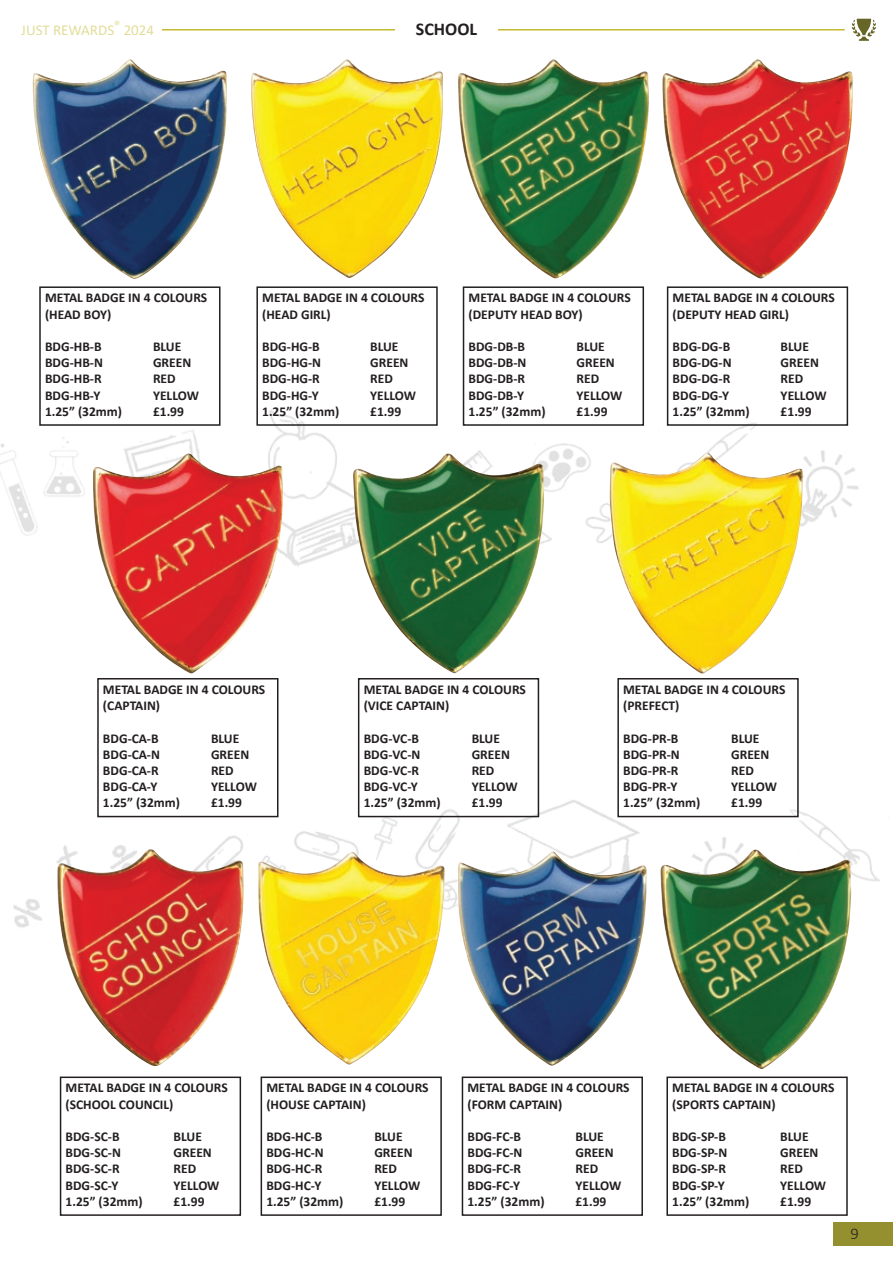
<style>
.page{position:relative;width:893px;height:1263px;background:#fff}
.page>*{position:absolute;margin:0;border:0;box-sizing:border-box;transform-origin:0 0}
.t1{font:700 18px "Calibri";color:#231f20}
.t2{font:300 16.5px "Calibri";color:#231f20}
.t3{font:15px "Calibri";color:#c4bb30}
.t4{font:700 13.5px "Calibri";color:#231f20}
</style>
<div class="page">
<div style="left:833px;top:1222px;width:60px;height:24px;background:#95902f"></div>
<hr style="left:48px;top:29px;width:797px;height:2px;background:#c4bb30">
<svg style="left:852px;top:19px;width:24px;height:22px"></svg>
<div style="left:17px;top:17px;width:145px;height:24px;background:#fff"></div>
<div style="left:395px;top:17px;width:102px;height:26px;background:#fff"></div>
<img style="left:13px;top:778px;width:867px;height:150px">
<img style="left:0;top:392px;width:859px;height:174px">
<img style="left:458px;top:59px;width:191px;height:219px">
<img style="left:662px;top:59px;width:191px;height:220px">
<img style="left:33px;top:59px;width:194px;height:220px">
<img style="left:251px;top:59px;width:192px;height:219px">
<img style="left:610px;top:453px;width:193px;height:220px">
<div style="left:39px;top:286px;width:181px;height:140px;border:2px solid #231f20"></div>
<div style="left:261px;top:1076px;width:181px;height:140px;border:2px solid #231f20"></div>
<div style="left:358px;top:678px;width:181px;height:139px;border:2px solid #231f20"></div>
<div style="left:97px;top:678px;width:181px;height:139px;border:2px solid #231f20"></div>
<div style="left:667px;top:286px;width:181px;height:140px;border:2px solid #231f20"></div>
<div style="left:463px;top:286px;width:181px;height:140px;border:2px solid #231f20"></div>
<div style="left:256px;top:286px;width:182px;height:140px;border:2px solid #231f20"></div>
<div style="left:462px;top:1076px;width:181px;height:140px;border:2px solid #231f20"></div>
<img style="left:57px;top:849px;width:187px;height:218px">
<img style="left:93px;top:453px;width:191px;height:220px">
<img style="left:258px;top:852px;width:187px;height:213px">
<img style="left:353px;top:453px;width:191px;height:220px">
<img style="left:458px;top:851px;width:189px;height:215px">
<div style="left:617px;top:678px;width:182px;height:139px;border:2px solid #231f20"></div>
<div style="left:60px;top:1076px;width:181px;height:140px;border:2px solid #231f20"></div>
<div style="left:666px;top:1076px;width:182px;height:140px;border:2px solid #231f20"></div>
<img style="left:660px;top:849px;width:191px;height:220px">
<p class="t3" style="left:21px;top:19px;width:134px">JUST REWARDS<sup>®</sup> 2024</p>
<p class="t1" style="left:416px;top:16px;width:63px">SCHOOL</p>
<p class="t4" style="left:45px;top:288px;width:164px">METAL BADGE IN 4 COLOURS</p>
<p class="t4" style="left:45px;top:304px;width:68px">(HEAD BOY)</p>
<p class="t4" style="left:45px;top:337px;width:58px">BDG-HB-B</p>
<p class="t4" style="left:153px;top:337px;width:30px">BLUE</p>
<p class="t4" style="left:45px;top:353px;width:59px">BDG-HB-N</p>
<p class="t4" style="left:153px;top:353px;width:40px">GREEN</p>
<p class="t4" style="left:45px;top:369px;width:58px">BDG-HB-R</p>
<p class="t4" style="left:153px;top:369px;width:24px">RED</p>
<p class="t4" style="left:45px;top:385px;width:57px">BDG-HB-Y</p>
<p class="t4" style="left:153px;top:385px;width:47px">YELLOW</p>
<p class="t4" style="left:45px;top:402px;width:79px">1.25” (32mm)</p>
<p class="t4" style="left:153px;top:402px;width:32px">£1.99</p>
<p class="t4" style="left:262px;top:288px;width:164px">METAL BADGE IN 4 COLOURS</p>
<p class="t4" style="left:262px;top:304px;width:70px">(HEAD GIRL)</p>
<p class="t4" style="left:262px;top:337px;width:59px">BDG-HG-B</p>
<p class="t4" style="left:370px;top:337px;width:30px">BLUE</p>
<p class="t4" style="left:262px;top:353px;width:60px">BDG-HG-N</p>
<p class="t4" style="left:370px;top:353px;width:40px">GREEN</p>
<p class="t4" style="left:262px;top:369px;width:59px">BDG-HG-R</p>
<p class="t4" style="left:370px;top:369px;width:24px">RED</p>
<p class="t4" style="left:262px;top:385px;width:58px">BDG-HG-Y</p>
<p class="t4" style="left:370px;top:385px;width:47px">YELLOW</p>
<p class="t4" style="left:262px;top:402px;width:79px">1.25” (32mm)</p>
<p class="t4" style="left:370px;top:402px;width:32px">£1.99</p>
<p class="t4" style="left:468px;top:288px;width:164px">METAL BADGE IN 4 COLOURS</p>
<p class="t4" style="left:468px;top:304px;width:116px">(DEPUTY HEAD BOY)</p>
<p class="t4" style="left:468px;top:337px;width:58px">BDG-DB-B</p>
<p class="t4" style="left:576px;top:337px;width:30px">BLUE</p>
<p class="t4" style="left:468px;top:353px;width:59px">BDG-DB-N</p>
<p class="t4" style="left:576px;top:353px;width:40px">GREEN</p>
<p class="t4" style="left:468px;top:369px;width:58px">BDG-DB-R</p>
<p class="t4" style="left:576px;top:369px;width:24px">RED</p>
<p class="t4" style="left:468px;top:385px;width:57px">BDG-DB-Y</p>
<p class="t4" style="left:576px;top:385px;width:47px">YELLOW</p>
<p class="t4" style="left:468px;top:402px;width:79px">1.25” (32mm)</p>
<p class="t4" style="left:576px;top:402px;width:32px">£1.99</p>
<p class="t4" style="left:673px;top:288px;width:164px">METAL BADGE IN 4 COLOURS</p>
<p class="t4" style="left:673px;top:304px;width:118px">(DEPUTY HEAD GIRL)</p>
<p class="t4" style="left:673px;top:337px;width:59px">BDG-DG-B</p>
<p class="t4" style="left:781px;top:337px;width:30px">BLUE</p>
<p class="t4" style="left:673px;top:353px;width:60px">BDG-DG-N</p>
<p class="t4" style="left:781px;top:353px;width:40px">GREEN</p>
<p class="t4" style="left:673px;top:369px;width:59px">BDG-DG-R</p>
<p class="t4" style="left:781px;top:369px;width:24px">RED</p>
<p class="t4" style="left:673px;top:385px;width:58px">BDG-DG-Y</p>
<p class="t4" style="left:781px;top:385px;width:47px">YELLOW</p>
<p class="t4" style="left:673px;top:402px;width:79px">1.25” (32mm)</p>
<p class="t4" style="left:781px;top:402px;width:32px">£1.99</p>
<p class="t4" style="left:103px;top:680px;width:164px">METAL BADGE IN 4 COLOURS</p>
<p class="t4" style="left:103px;top:696px;width:59px">(CAPTAIN)</p>
<p class="t4" style="left:103px;top:728px;width:57px">BDG-CA-B</p>
<p class="t4" style="left:211px;top:728px;width:30px">BLUE</p>
<p class="t4" style="left:103px;top:745px;width:59px">BDG-CA-N</p>
<p class="t4" style="left:211px;top:745px;width:40px">GREEN</p>
<p class="t4" style="left:103px;top:761px;width:57px">BDG-CA-R</p>
<p class="t4" style="left:211px;top:761px;width:24px">RED</p>
<p class="t4" style="left:103px;top:777px;width:56px">BDG-CA-Y</p>
<p class="t4" style="left:211px;top:777px;width:47px">YELLOW</p>
<p class="t4" style="left:103px;top:793px;width:79px">1.25” (32mm)</p>
<p class="t4" style="left:211px;top:793px;width:32px">£1.99</p>
<p class="t4" style="left:364px;top:680px;width:164px">METAL BADGE IN 4 COLOURS</p>
<p class="t4" style="left:364px;top:696px;width:87px">(VICE CAPTAIN)</p>
<p class="t4" style="left:364px;top:728px;width:57px">BDG-VC-B</p>
<p class="t4" style="left:472px;top:728px;width:30px">BLUE</p>
<p class="t4" style="left:364px;top:745px;width:58px">BDG-VC-N</p>
<p class="t4" style="left:472px;top:745px;width:40px">GREEN</p>
<p class="t4" style="left:364px;top:761px;width:57px">BDG-VC-R</p>
<p class="t4" style="left:472px;top:761px;width:24px">RED</p>
<p class="t4" style="left:364px;top:777px;width:56px">BDG-VC-Y</p>
<p class="t4" style="left:472px;top:777px;width:47px">YELLOW</p>
<p class="t4" style="left:364px;top:793px;width:79px">1.25” (32mm)</p>
<p class="t4" style="left:472px;top:793px;width:32px">£1.99</p>
<p class="t4" style="left:623px;top:680px;width:164px">METAL BADGE IN 4 COLOURS</p>
<p class="t4" style="left:623px;top:696px;width:58px">(PREFECT)</p>
<p class="t4" style="left:623px;top:728px;width:57px">BDG-PR-B</p>
<p class="t4" style="left:731px;top:728px;width:30px">BLUE</p>
<p class="t4" style="left:623px;top:745px;width:58px">BDG-PR-N</p>
<p class="t4" style="left:731px;top:745px;width:40px">GREEN</p>
<p class="t4" style="left:623px;top:761px;width:57px">BDG-PR-R</p>
<p class="t4" style="left:731px;top:761px;width:24px">RED</p>
<p class="t4" style="left:623px;top:777px;width:56px">BDG-PR-Y</p>
<p class="t4" style="left:731px;top:777px;width:47px">YELLOW</p>
<p class="t4" style="left:623px;top:793px;width:79px">1.25” (32mm)</p>
<p class="t4" style="left:731px;top:793px;width:32px">£1.99</p>
<p class="t4" style="left:66px;top:1078px;width:164px">METAL BADGE IN 4 COLOURS</p>
<p class="t4" style="left:66px;top:1094px;width:109px">(SCHOOL COUNCIL)</p>
<p class="t4" style="left:66px;top:1127px;width:56px">BDG-SC-B</p>
<p class="t4" style="left:174px;top:1127px;width:30px">BLUE</p>
<p class="t4" style="left:66px;top:1143px;width:57px">BDG-SC-N</p>
<p class="t4" style="left:174px;top:1143px;width:40px">GREEN</p>
<p class="t4" style="left:66px;top:1159px;width:56px">BDG-SC-R</p>
<p class="t4" style="left:174px;top:1159px;width:24px">RED</p>
<p class="t4" style="left:66px;top:1175px;width:54px">BDG-SC-Y</p>
<p class="t4" style="left:174px;top:1175px;width:47px">YELLOW</p>
<p class="t4" style="left:66px;top:1192px;width:79px">1.25” (32mm)</p>
<p class="t4" style="left:174px;top:1192px;width:32px">£1.99</p>
<p class="t4" style="left:266px;top:1078px;width:164px">METAL BADGE IN 4 COLOURS</p>
<p class="t4" style="left:266px;top:1094px;width:101px">(HOUSE CAPTAIN)</p>
<p class="t4" style="left:266px;top:1127px;width:58px">BDG-HC-B</p>
<p class="t4" style="left:374px;top:1127px;width:30px">BLUE</p>
<p class="t4" style="left:266px;top:1143px;width:59px">BDG-HC-N</p>
<p class="t4" style="left:374px;top:1143px;width:40px">GREEN</p>
<p class="t4" style="left:266px;top:1159px;width:58px">BDG-HC-R</p>
<p class="t4" style="left:374px;top:1159px;width:24px">RED</p>
<p class="t4" style="left:266px;top:1175px;width:57px">BDG-HC-Y</p>
<p class="t4" style="left:374px;top:1175px;width:47px">YELLOW</p>
<p class="t4" style="left:266px;top:1192px;width:79px">1.25” (32mm)</p>
<p class="t4" style="left:374px;top:1192px;width:32px">£1.99</p>
<p class="t4" style="left:467px;top:1078px;width:164px">METAL BADGE IN 4 COLOURS</p>
<p class="t4" style="left:467px;top:1094px;width:96px">(FORM CAPTAIN)</p>
<p class="t4" style="left:467px;top:1127px;width:55px">BDG-FC-B</p>
<p class="t4" style="left:575px;top:1127px;width:30px">BLUE</p>
<p class="t4" style="left:467px;top:1143px;width:57px">BDG-FC-N</p>
<p class="t4" style="left:575px;top:1143px;width:40px">GREEN</p>
<p class="t4" style="left:467px;top:1159px;width:55px">BDG-FC-R</p>
<p class="t4" style="left:575px;top:1159px;width:24px">RED</p>
<p class="t4" style="left:467px;top:1175px;width:54px">BDG-FC-Y</p>
<p class="t4" style="left:575px;top:1175px;width:47px">YELLOW</p>
<p class="t4" style="left:467px;top:1192px;width:79px">1.25” (32mm)</p>
<p class="t4" style="left:575px;top:1192px;width:32px">£1.99</p>
<p class="t4" style="left:672px;top:1078px;width:164px">METAL BADGE IN 4 COLOURS</p>
<p class="t4" style="left:672px;top:1094px;width:105px">(SPORTS CAPTAIN)</p>
<p class="t4" style="left:672px;top:1127px;width:55px">BDG-SP-B</p>
<p class="t4" style="left:780px;top:1127px;width:30px">BLUE</p>
<p class="t4" style="left:672px;top:1143px;width:57px">BDG-SP-N</p>
<p class="t4" style="left:780px;top:1143px;width:40px">GREEN</p>
<p class="t4" style="left:672px;top:1159px;width:55px">BDG-SP-R</p>
<p class="t4" style="left:780px;top:1159px;width:24px">RED</p>
<p class="t4" style="left:672px;top:1175px;width:54px">BDG-SP-Y</p>
<p class="t4" style="left:780px;top:1175px;width:47px">YELLOW</p>
<p class="t4" style="left:672px;top:1192px;width:79px">1.25” (32mm)</p>
<p class="t4" style="left:780px;top:1192px;width:32px">£1.99</p>
<p class="t2" style="left:850px;top:1223px;width:10px">9</p>
</div>
